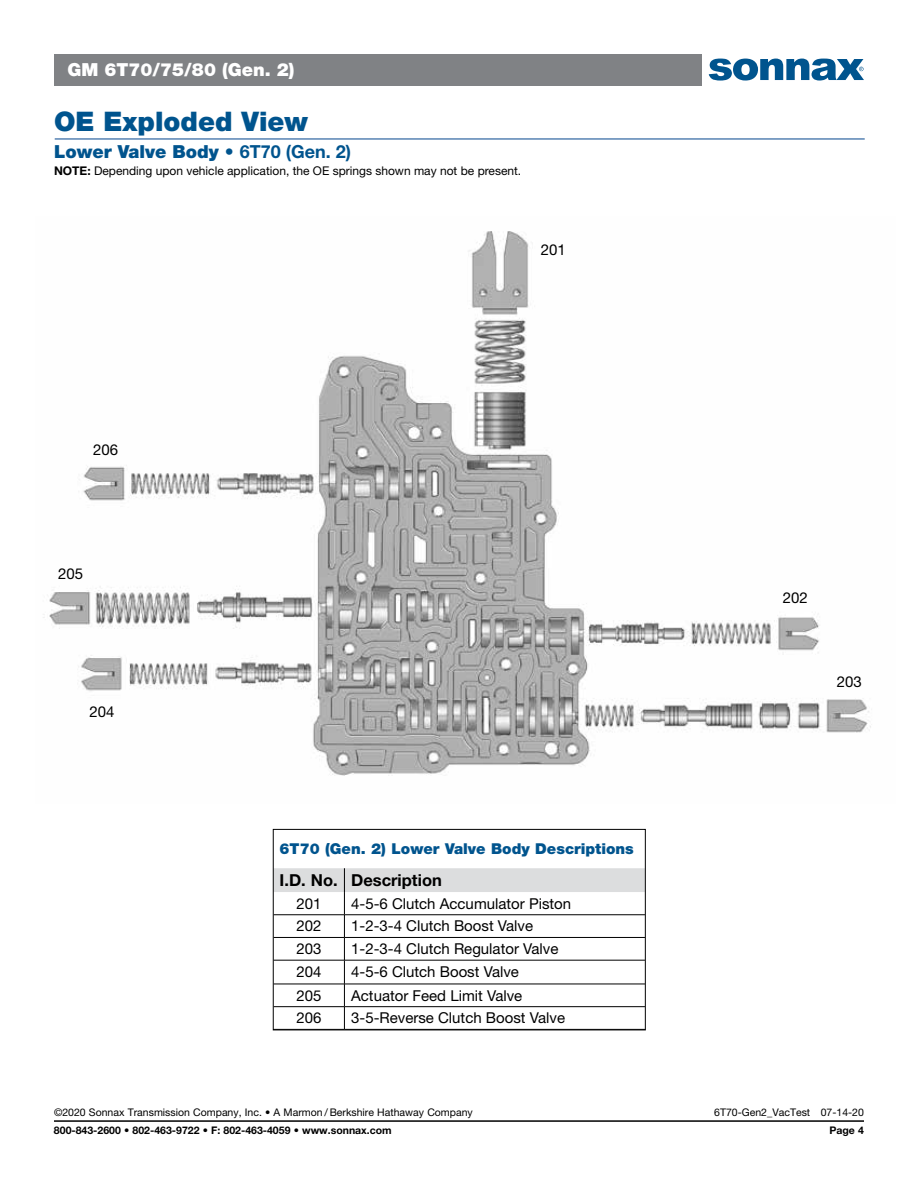
<style>
.page{position:relative;width:918px;height:1188px;background:#fff}
.page>*{position:absolute;margin:0;border:0;box-sizing:border-box;transform-origin:0 0}
.t1{font:900 27px "Helvetica Neue LT Std";color:#00548e}
.t2{font:900 18px "Helvetica Neue LT Std";color:#00548e}
.t3{font:900 18px "Helvetica Neue LT Std";color:#fff}
.t4{font:700 16.5px "Helvetica Neue LT Std";color:#000}
.t5{font:15px "Helvetica Neue LT Std";color:#000}
.t6{font:900 15px "Helvetica Neue LT Std";color:#00548e}
.t7{font:12px "Helvetica Neue LT Std";color:#000}
.t8{font:10.5px "Helvetica Neue LT Std";color:#000}
.t9{font:700 10.5px "Helvetica Neue LT Std";color:#000}
.s1{font-weight:700}
</style>
<div class="page">
<hr style="left:55px;top:138px;width:810px;height:2px;background:#5783b3">
<img style="left:43px;top:231px;width:828px;height:545px">
<svg style="left:275px;top:868px;width:369px;height:160px"></svg>
<div style="left:273px;top:829px;width:373px;height:201px;border:1px solid #000"></div>
<hr style="left:54px;top:1120px;width:810px;height:2px;background:#000">
<div style="left:54px;top:54px;width:647px;height:31px;background:#808285"></div>
<svg style="left:709px;top:59px;width:155px;height:22px"></svg>
<p class="t3" style="left:68px;top:59px;width:228px">GM 6T70/75/80 (Gen. 2)</p>
<h1 class="t1" style="left:54px;top:105px;width:256px">OE Exploded View</h1>
<p class="t2" style="left:54px;top:141px;width:299px">Lower Valve Body • <span class="s1">6T70 (Gen. 2)</span></p>
<p class="t7" style="left:54px;top:164px;width:469px"><span class="s1">NOTE:</span> Depending upon vehicle application, the OE springs shown may not be present.</p>
<p class="t5" style="left:541px;top:241px;width:27px">201</p>
<p class="t5" style="left:93px;top:441px;width:27px">206</p>
<p class="t5" style="left:58px;top:565px;width:27px">205</p>
<p class="t5" style="left:90px;top:703px;width:27px">204</p>
<p class="t6" style="left:280px;top:840px;width:356px">6T70 (Gen. 2) Lower Valve Body Descriptions</p>
<p class="t4" style="left:280px;top:870px;width:164px">I.D. No. Description</p>
<p class="t5" style="left:297px;top:894px;width:27px">201</p>
<p class="t5" style="left:351px;top:894px;width:222px">4-5-6 Clutch Accumulator Piston</p>
<p class="t5" style="left:297px;top:917px;width:27px">202</p>
<p class="t5" style="left:351px;top:917px;width:183px">1-2-3-4 Clutch Boost Valve</p>
<p class="t5" style="left:297px;top:940px;width:27px">203</p>
<p class="t5" style="left:351px;top:940px;width:209px">1-2-3-4 Clutch Regulator Valve</p>
<p class="t5" style="left:297px;top:963px;width:27px">204</p>
<p class="t5" style="left:351px;top:963px;width:169px">4-5-6 Clutch Boost Valve</p>
<p class="t5" style="left:297px;top:986px;width:27px">205</p>
<p class="t5" style="left:351px;top:986px;width:173px">Actuator Feed Limit Valve</p>
<p class="t5" style="left:297px;top:1009px;width:27px">206</p>
<p class="t5" style="left:351px;top:1009px;width:215px">3-5-Reverse Clutch Boost Valve</p>
<p class="t5" style="left:783px;top:589px;width:27px">202</p>
<p class="t5" style="left:837px;top:673px;width:27px">203</p>
<p class="t8" style="left:54px;top:1106px;width:420px">©2020 Sonnax Transmission Company, Inc. • A Marmon / Berkshire Hathaway Company</p>
<p class="t8" style="left:714px;top:1106px;width:151px">6T70-Gen2_VacTest 07-14-20</p>
<p class="t9" style="left:54px;top:1124px;width:339px">800-843-2600 • 802-463-9722 • F: 802-463-4059 • www.sonnax.com</p>
<p class="t9" style="left:829px;top:1124px;width:36px">Page 4</p>
</div>
